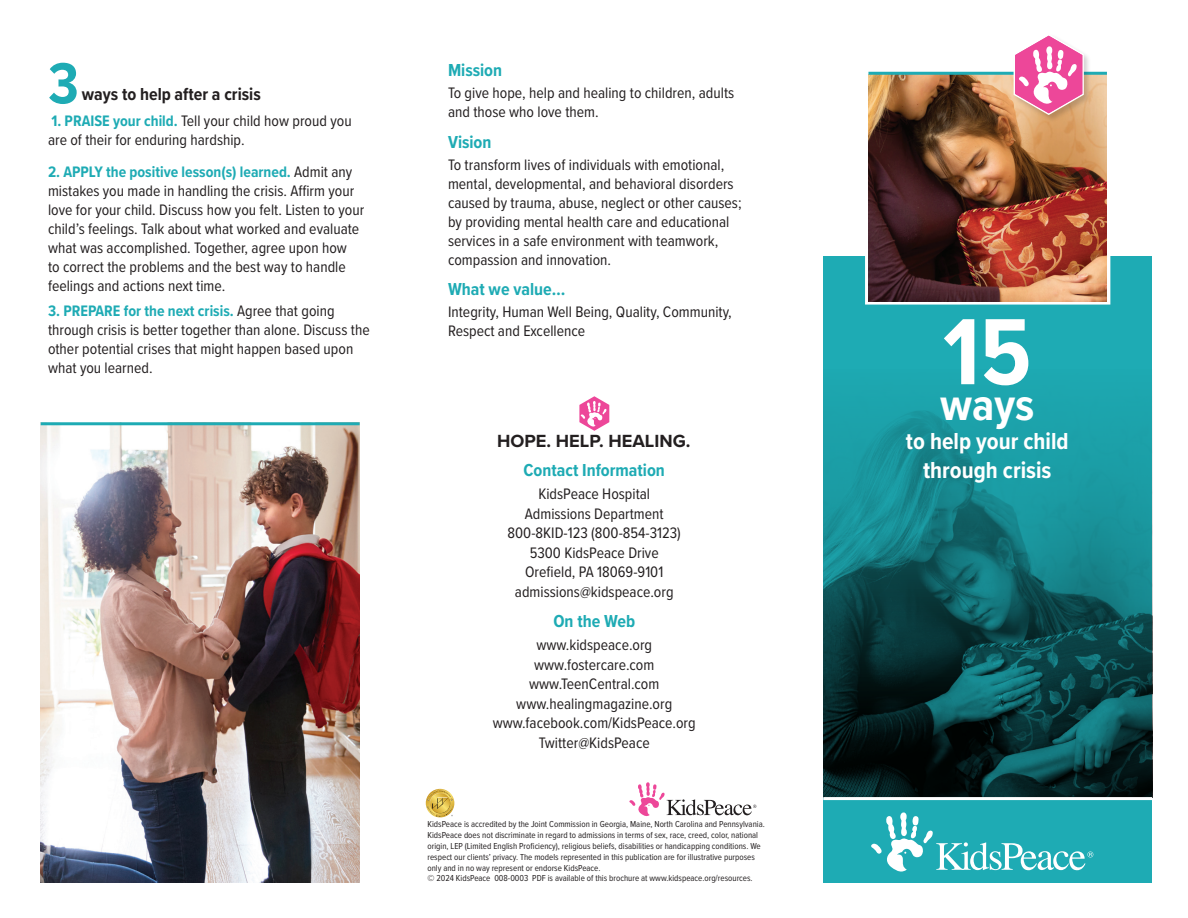
<style>
.page{position:relative;width:1188px;height:918px;background:#fff}
.page>*{position:absolute;margin:0;border:0;box-sizing:border-box;transform-origin:0 0}
.t1{font:700 60px "Proxima Nova Cond";color:#1eabb4}
.t2{font:700 46.5px "Proxima Nova Cond";color:#fff}
.t3{font:700 24px/28.8px "Proxima Nova Cond";color:#fff;text-align:center}
.t4{font:700 18.3px "Proxima Nova";color:#231f20}
.t5{font:700 18px "Proxima Nova Cond";color:#1eabb4}
.t6{font:700 18px "Proxima Nova Cond";color:#231f20}
.t7{font:15.75px/18.9px "Proxima Nova Cond";color:#231f20}
.t8{font:9px/10.8px "Proxima Nova Cond";color:#231f20}
.s1{font-weight:700;color:#1eabb4}
</style>
<div class="page">
<svg style="left:823px;top:256px;width:329px;height:541px;background:#137177"></svg>
<svg style="left:865px;top:256px;width:245px;height:49px"></svg>
<img style="left:868px;top:75px;width:239px;height:226px">
<hr style="left:868px;top:72px;width:239px;height:3px;background:#1eabb4">
<div style="left:823px;top:799px;width:329px;height:83px;background:#1eabb4"></div>
<svg style="left:871px;top:812px;width:222px;height:60px"></svg>
<div style="left:1013px;top:33px;width:79px;height:90px;background:#231f20;opacity:.2"></div>
<svg style="left:1014px;top:34px;width:70px;height:81px"></svg>
<hr style="left:823px;top:797px;width:329px;height:3px;background:#fff">
<img style="left:41px;top:425px;width:319px;height:457px">
<hr style="left:41px;top:422px;width:319px;height:3px;background:#1eabb4">
<svg style="left:579px;top:396px;width:30px;height:35px"></svg>
<svg style="left:425px;top:789px;width:30px;height:29px"></svg>
<svg style="left:629px;top:782px;width:127px;height:35px"></svg>
<p class="t1" style="left:48px;top:39px;width:32px">3</p>
<p class="t6" style="left:82px;top:81px;width:180px">ways to help after a crisis</p>
<p class="t7" style="left:48px;top:111px;width:305px"><span class="s1">1. PRAISE your child.</span> Tell your child how proud you are of their for enduring hardship.</p>
<p class="t7" style="left:48px;top:162px;width:318px"><span class="s1">2. APPLY the positive lesson(s) learned.</span> Admit any mistakes you made in handling the crisis. Affirm your love for your child. Discuss how you felt. Listen to your child’s feelings. Talk about what worked and evaluate what was accomplished. Together, agree upon how<br>to correct the problems and the best way to handle feelings and actions next time.</p>
<p class="t7" style="left:48px;top:301px;width:323px"><span class="s1">3. PREPARE for the next crisis.</span> Agree that going through crisis is better together than alone. Discuss the other potential crises that might happen based upon what you learned.</p>
<p class="t5" style="left:448px;top:57px;width:56px">Mission</p>
<p class="t7" style="left:448px;top:83px;width:288px">To give hope, help and healing to children, adults and those who love them.</p>
<p class="t5" style="left:448px;top:128px;width:45px">Vision</p>
<p class="t7" style="left:448px;top:155px;width:295px">To transform lives of individuals with emotional, mental, developmental, and behavioral disorders caused by trauma, abuse, neglect or other causes; by providing mental health care and educational services in a safe environment with teamwork, compassion and innovation.</p>
<p class="t5" style="left:448px;top:276px;width:119px">What we value…</p>
<p class="t7" style="left:448px;top:302px;width:285px">Integrity, Human Well Being, Quality, Community,<br>Respect and Excellence</p>
<p class="t4" style="left:497px;top:427px;width:195px">HOPE. HELP. HEALING.</p>
<p class="t5" style="left:524px;top:457px;width:143px">Contact Information</p>
<p class="t7" style="left:508px;top:483px;width:175px;line-height:19.5px;text-align:center">KidsPeace Hospital<br>Admissions Department<br>800-8KID-123 (800-854-3123)<br>5300 KidsPeace Drive<br>Orefield, PA 18069-9101 admissions@kidspeace.org</p>
<p class="t5" style="left:553px;top:608px;width:83px">On the Web</p>
<p class="t7" style="left:493px;top:634px;width:204px;line-height:19.5px;text-align:center">www.kidspeace.org www.fostercare.com www.TeenCentral.com www.healingmagazine.org www.facebook.com/KidsPeace.org<br>Twitter@KidsPeace</p>
<p class="t8" style="left:428px;top:819px;width:339px">KidsPeace is accredited by the Joint Commission in Georgia, Maine, North Carolina and Pennsylvania.<br>KidsPeace does not discriminate in regard to admissions in terms of sex, race, creed, color, national origin, LEP (Limited English Proficiency), religious beliefs, disabilities or handicapping conditions. We respect our clients’ privacy. The models represented in this publication are for illustrative purposes only and in no way represent or endorse KidsPeace.</p>
<p class="t8" style="left:428px;top:873px;width:327px">© 2024 KidsPeace 008-0003 PDF is available of this brochure at www.kidspeace.org/resources.</p>
<p class="t2" style="left:940px;top:371px;width:96px"><sup>15</sup>ways</p>
<p class="t3" style="left:906px;top:426px;width:164px">to help your child through crisis</p>
</div>
